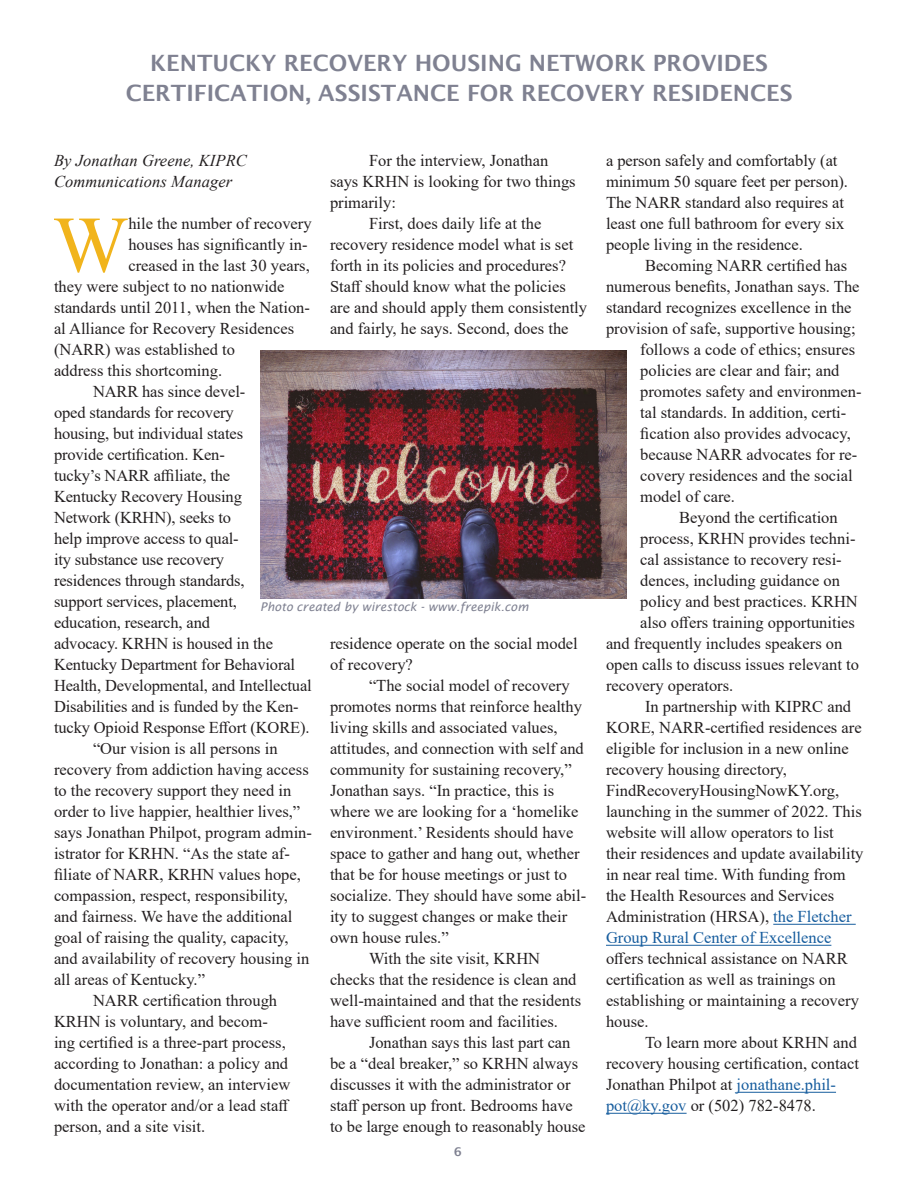
<style>
.page{position:relative;width:918px;height:1188px;background:#fff}
.page>*{position:absolute;margin:0;border:0;box-sizing:border-box;transform-origin:0 0}
.First_Para{font:79.95px "Times New Roman";color:#f1b41c}
.Headline{font:600 22.5px/30px "Lucida Sans";color:#7f8191;text-align:center}
.regular_body_style{font:16.5px/21px "Times New Roman";color:#231f20}
.First_Para-2{font:16.5px "Times New Roman";color:#231f20}
.regular_body_style-2{font:italic 16.5px/21px "Times New Roman";letter-spacing:.005em;color:#231f20}
.t1{font:italic 12px "Lucida Sans";color:#7f8191}
.t2{font:600 12px "Lucida Sans";color:#7f8191}
.s1{color:#175d9e}
</style>
<div class="page">
<hr style="left:773px;top:924px;width:83px;height:1px;background:#175d9e">
<hr style="left:606px;top:945px;width:225px;height:1px;background:#175d9e">
<hr style="left:737px;top:1092px;width:99px;height:1px;background:#175d9e">
<hr style="left:606px;top:1113px;width:81px;height:1px;background:#175d9e">
<img style="left:260px;top:351px;width:367px;height:247px">
<p class="Headline" style="left:126px;top:48px;width:668px">KENTUCKY RECOVERY HOUSING NETWORK PROVIDES<br>CERTIFICATION, ASSISTANCE FOR RECOVERY RESIDENCES</p>
<p class="regular_body_style" style="left:330px;top:150px;width:247px;text-indent:39px">For the interview, Jonathan says KRHN is looking for two things primarily:</p>
<p class="regular_body_style" style="left:330px;top:213px;width:259px;text-indent:39px">First, does daily life at the recovery residence model what is set forth in its policies and procedures?<br>Staff should know what the policies are and should apply them consistently and fairly, he says. Second, does the</p>
<p class="regular_body_style-2" style="left:54px;top:150px;width:194px">By Jonathan Greene, KIPRC<br>Communications Manager</p>
<p class="First_Para" style="left:53px;top:188px;width:77px">W</p>
<p class="First_Para-2" style="left:128px;top:212px;width:185px">hile the number of recovery</p>
<p class="First_Para-2" style="left:128px;top:233px;width:181px">houses has significantly in-</p>
<p class="First_Para-2" style="left:128px;top:254px;width:183px">creased in the last 30 years,</p>
<p class="First_Para-2" style="left:54px;top:275px;width:232px">they were subject to no nationwide</p>
<p class="First_Para-2" style="left:54px;top:296px;width:258px">standards until 2011, when the Nation-</p>
<p class="First_Para-2" style="left:54px;top:317px;width:242px">al Alliance for Recovery Residences</p>
<p class="First_Para-2" style="left:54px;top:338px;width:183px">(NARR) was established to</p>
<p class="First_Para-2" style="left:54px;top:359px;width:170px">address this shortcoming.</p>
<p class="regular_body_style" style="left:54px;top:381px;width:259px;text-indent:39px">NARR has since devel-<br>oped standards for recovery<br>housing, but individual states<br>provide certification. Ken-<br>tucky’s NARR affiliate, the<br>Kentucky Recovery Housing<br>Network (KRHN), seeks to<br>help improve access to qual-<br>ity substance use recovery<br>residences through standards,<br>support services, placement,<br>education, research, and<br>advocacy. KRHN is housed in the<br>Kentucky Department for Behavioral<br>Health, Developmental, and Intellectual<br>Disabilities and is funded by the Ken&shy;tucky Opioid Response Effort (KORE).</p>
<p class="regular_body_style" style="left:54px;top:738px;width:259px;text-indent:39px">“Our vision is all persons in recovery from addiction having access to the recovery support they need in order to live happier, healthier lives,” says Jonathan Philpot, program admin&shy;istrator for KRHN. “As the state af&shy;filiate of NARR, KRHN values hope, compassion, respect, responsibility, and fairness. We have the additional goal of raising the quality, capacity, and availability of recovery housing in all areas of Kentucky.”</p>
<p class="regular_body_style" style="left:54px;top:990px;width:238px;text-indent:39px">NARR certification through<br>KRHN is voluntary, and becom&shy;ing certified is a three-part process, according to Jonathan: a policy and documentation review, an interview with the operator and/or a lead staff person, and a site visit.</p>
<p class="t1" style="left:260px;top:600px;width:270px">Photo created by wirestock - www.freepik.com</p>
<p class="regular_body_style" style="left:330px;top:633px;width:249px">residence operate on the social model of recovery?</p>
<p class="regular_body_style" style="left:330px;top:675px;width:258px;text-indent:39px">“The social model of recovery promotes norms that reinforce healthy living skills and associated values, attitudes, and connection with self and community for sustaining recovery,” Jonathan says. “In practice, this is where we are looking for a ‘homelike environment.’ Residents should have space to gather and hang out, whether that be for house meetings or just to socialize. They should have some abil&shy;ity to suggest changes or make their own house rules.”</p>
<p class="regular_body_style" style="left:330px;top:948px;width:253px;text-indent:39px">With the site visit, KRHN checks that the residence is clean and well-maintained and that the residents have sufficient room and facilities.</p>
<p class="regular_body_style" style="left:330px;top:1032px;width:257px;text-indent:39px">Jonathan says this last part can be a “deal breaker,” so KRHN always discusses it with the administrator or staff person up front. Bedrooms have to be large enough to reasonably house</p>
<p class="t2" style="left:454px;top:1145px;width:9px">6</p>
<p class="regular_body_style" style="left:606px;top:150px;width:244px">a person safely and comfortably (at minimum 50 square feet per person).<br>The NARR standard also requires at least one full bathroom for every six people living in the residence.</p>
<p class="regular_body_style" style="left:645px;top:255px;width:204px">Becoming NARR certified has</p>
<p class="regular_body_style" style="left:606px;top:276px;width:255px">numerous benefits, Jonathan says. The</p>
<p class="regular_body_style" style="left:606px;top:297px;width:247px">standard recognizes excellence in the</p>
<p class="regular_body_style" style="left:606px;top:318px;width:251px">provision of safe, supportive housing;</p>
<p class="regular_body_style" style="left:640px;top:339px;width:216px">follows a code of ethics; ensures</p>
<p class="regular_body_style" style="left:640px;top:360px;width:201px">policies are clear and fair; and</p>
<p class="regular_body_style" style="left:640px;top:381px;width:223px">promotes safety and environmen-</p>
<p class="regular_body_style" style="left:640px;top:402px;width:208px">tal standards. In addition, certi-</p>
<p class="regular_body_style" style="left:640px;top:423px;width:212px">fication also provides advocacy,</p>
<p class="regular_body_style" style="left:640px;top:444px;width:219px">because NARR advocates for re-</p>
<p class="regular_body_style" style="left:640px;top:465px;width:214px">covery residences and the social</p>
<p class="regular_body_style" style="left:640px;top:486px;width:96px">model of care.</p>
<p class="regular_body_style" style="left:679px;top:507px;width:160px">Beyond the certification</p>
<p class="regular_body_style" style="left:640px;top:528px;width:217px">process, KRHN provides techni-</p>
<p class="regular_body_style" style="left:640px;top:549px;width:203px">cal assistance to recovery resi-</p>
<p class="regular_body_style" style="left:640px;top:570px;width:201px">dences, including guidance on</p>
<p class="regular_body_style" style="left:640px;top:591px;width:219px">policy and best practices. KRHN</p>
<p class="regular_body_style" style="left:640px;top:612px;width:216px">also offers training opportunities</p>
<p class="regular_body_style" style="left:606px;top:633px;width:238px">and frequently includes speakers on</p>
<p class="regular_body_style" style="left:606px;top:654px;width:254px">open calls to discuss issues relevant to</p>
<p class="regular_body_style" style="left:606px;top:675px;width:129px">recovery operators.</p>
<p class="regular_body_style" style="left:606px;top:696px;width:259px;text-indent:39px">In partnership with KIPRC and KORE, NARR-certified residences are eligible for inclusion in a new online recovery housing directory, FindRecoveryHousingNowKY.org, launching in the summer of 2022. This website will allow operators to list their residences and update availability in near real time. With funding from the Health Resources and Services Administration (HRSA), <span class="s1">the Fletcher Group Rural Center of Excellence </span>offers technical assistance on NARR certification as well as trainings on establishing or maintaining a recovery house.</p>
<p class="regular_body_style" style="left:606px;top:1032px;width:254px;text-indent:39px">To learn more about KRHN and recovery housing certification, contact Jonathan Philpot at <span class="s1">jonathane.phil&shy;pot@ky.gov</span> or (502) 782-8478.</p>
</div>
